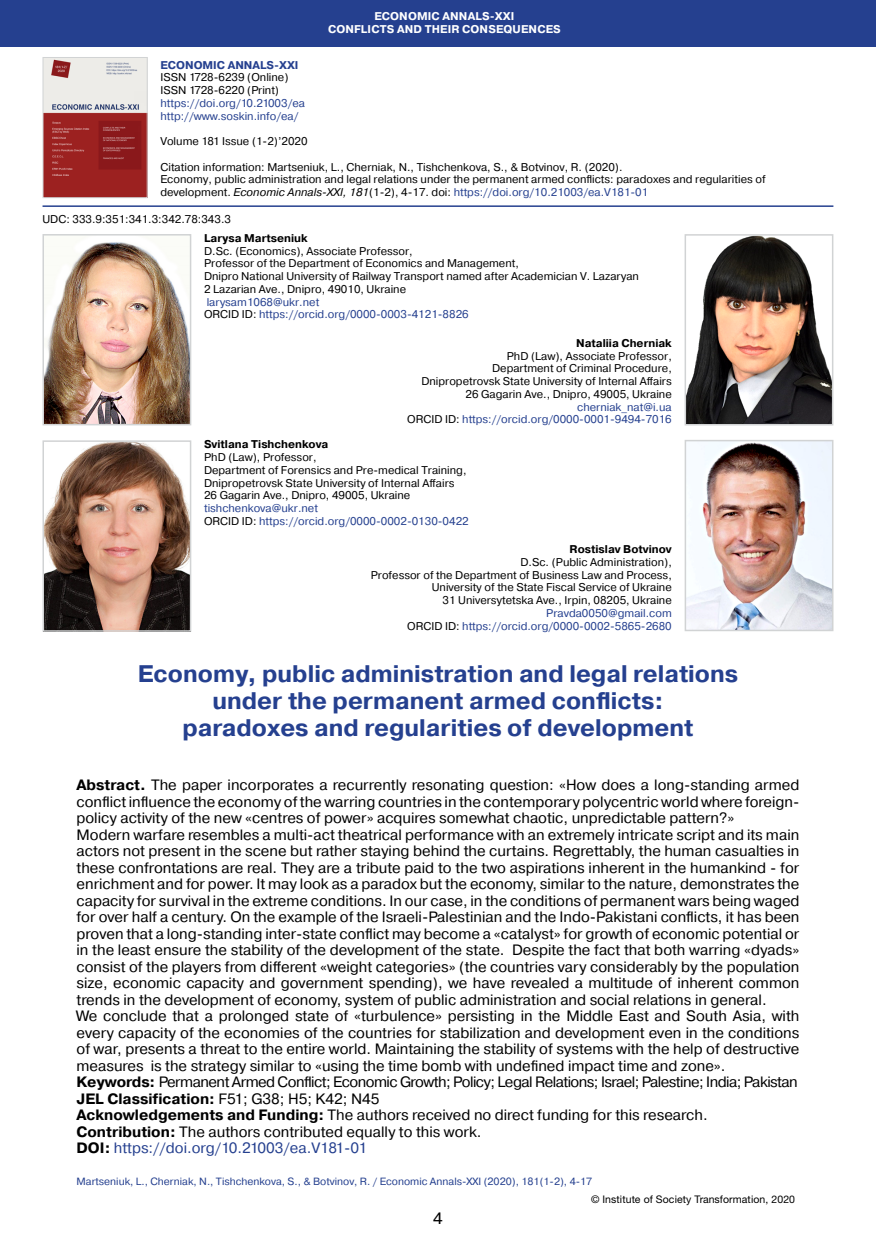
<style>
.page{position:relative;width:876px;height:1246px;background:#fff}
.page>*{position:absolute;margin:0;border:0;box-sizing:border-box;transform-origin:0 0}
.Заголовок_2019_2{font:700 24px "Pragmatica";color:#25408f}
.t1{font:16.5px "Pragmatica";color:#000}
.Анотация_2019{font:15px/16.5px "Pragmatica";color:#000;text-align:justify}
.Анотация_2019-2{font:15px "Pragmatica";letter-spacing:-.035em;color:#000}
.Анотация_2019-3{font:15px "Pragmatica";color:#25408f}
.Анотация_2019-4{font:700 15px "Pragmatica";color:#000}
.Посада_2016{font:11.25px/12.8px "Pragmatica";color:#000}
.Посада_2016-2{font:11.25px "Pragmatica";color:#25408f}
.Посада_2016-3{font:700 11.25px "Pragmatica";color:#000}
.Посада_2016-4{font:700 11.25px "Pragmatica";letter-spacing:.01em;color:#fff}
.Посада_2016-5{font:700 11.25px "Pragmatica";color:#25408f}
.Нижний_колонтитул_20{font:10.5px "Pragmatica";color:#25408f}
.t2{font:10.5px "Helvetica Neue LTW1 G";letter-spacing:.01em;color:#000}
.s1{font-style:italic}
.s2{color:#25408f}
.s3{color:#000}
.s4{font-weight:700}
.s5{font-weight:400}
.s6{font-weight:700;color:#000}
</style>
<div class="page">
<div style="left:0;top:0;width:876px;height:47px;background:#25408f"></div>
<img style="left:45px;top:242px;width:143px;height:180px">
<div style="left:42px;top:234px;width:149px;height:191px;border:2px solid #d1d3d4"></div>
<img style="left:45px;top:443px;width:143px;height:186px">
<div style="left:42px;top:440px;width:149px;height:192px;border:2px solid #d1d3d4"></div>
<img style="left:688px;top:443px;width:142px;height:185px">
<div style="left:685px;top:440px;width:148px;height:191px;border:2px solid #d1d3d4"></div>
<img style="left:688px;top:237px;width:142px;height:185px">
<div style="left:685px;top:234px;width:148px;height:191px;border:2px solid #d1d3d4"></div>
<img style="left:45px;top:59px;width:101px;height:137px">
<div style="left:43px;top:57px;width:105px;height:141px;border:1px solid #d1d3d4"></div>
<hr style="left:43px;top:205px;width:790px;height:2px;background:#25408f">
<p class="Посада_2016-4" style="left:374px;top:9px;width:142px">ECONOMIC ANNALS-XXI</p>
<p class="Посада_2016-4" style="left:328px;top:22px;width:234px">CONFLICTS AND THEIR CONSEQUENCES</p>
<p class="Посада_2016-5" style="left:160px;top:57px;width:140px">ECONOMIC ANNALS-XXI</p>
<p class="Посада_2016" style="left:160px;top:71px;width:130px">ISSN 1728-6239 (Online)</p>
<p class="Посада_2016" style="left:160px;top:84px;width:120px">ISSN 1728-6220 (Print)</p>
<p class="Посада_2016-2" style="left:160px;top:96px;width:146px">https://doi.org/10.21003/ea</p>
<p class="Посада_2016-2" style="left:160px;top:109px;width:140px">http://www.soskin.info/ea/</p>
<p class="Посада_2016" style="left:160px;top:135px;width:149px">Volume 181 Issue (1-2)’2020</p>
<p class="Посада_2016" style="left:160px;top:161px;width:464px">Citation information: Martseniuk, L., Cherniak, N., Tishchenkova, S., &amp; Botvinov, R. (2020).</p>
<p class="Посада_2016" style="left:160px;top:173px;width:607px">Economy, public administration and legal relations under the permanent armed conflicts: paradoxes and regularities of development. <span class="s1">Economic Annals-XXI, 181</span>(1-2), 4-17. doi: <span class="s2">https://doi.org/10.21003/ea.V181-01</span></p>
<p class="Посада_2016" style="left:42px;top:213px;width:190px">UDC: 333.9:351:341.3:342.78:343.3</p>
<p class="Посада_2016-3" style="left:204px;top:231px;width:105px">Larysa Martseniuk</p>
<p class="Посада_2016" style="left:204px;top:245px;width:210px">D.Sc. (Economics), Associate Professor,</p>
<p class="Посада_2016" style="left:204px;top:257px;width:316px">Professor of the Department of Economics and Management,</p>
<p class="Посада_2016" style="left:204px;top:270px;width:436px">Dnipro National University of Railway Transport named after Academician V. Lazaryan</p>
<p class="Посада_2016" style="left:204px;top:283px;width:204px">2 Lazarian Ave., Dnipro, 49010, Ukraine</p>
<p class="Посада_2016-2" style="left:207px;top:295px;width:114px">larysam1068@ukr.net</p>
<p class="Посада_2016-2" style="left:204px;top:308px;width:266px"><span class="s3">ORCID ID:</span> https://orcid.org/0000-0003-4121-8826</p>
<p class="Посада_2016-3" style="left:576px;top:336px;width:97px">Nataliia Cherniak</p>
<p class="Посада_2016" style="left:507px;top:350px;width:167px">PhD (Law), Associate Professor,</p>
<p class="Посада_2016" style="left:492px;top:362px;width:181px">Department of Criminal Procedure,</p>
<p class="Посада_2016" style="left:421px;top:375px;width:252px">Dnipropetrovsk State University of Internal Affairs</p>
<p class="Посада_2016" style="left:466px;top:388px;width:208px">26 Gagarin Ave., Dnipro, 49005, Ukraine</p>
<p class="Посада_2016-2" style="left:577px;top:400px;width:96px">cherniak_nat@i.ua</p>
<p class="Посада_2016-2" style="left:407px;top:412px;width:266px"><span class="s3">ORCID ID:</span> https://orcid.org/0000-0001-9494-7016</p>
<p class="Посада_2016-3" style="left:204px;top:437px;width:126px">Svitlana Tishchenkova</p>
<p class="Посада_2016" style="left:204px;top:451px;width:114px">PhD (Law), Professor,</p>
<p class="Посада_2016" style="left:204px;top:464px;width:264px">Department of Forensics and Pre-medical Training,</p>
<p class="Посада_2016" style="left:204px;top:476px;width:252px">Dnipropetrovsk State University of Internal Affairs</p>
<p class="Посада_2016" style="left:204px;top:489px;width:208px">26 Gagarin Ave., Dnipro, 49005, Ukraine</p>
<p class="Посада_2016-2" style="left:204px;top:501px;width:115px">tishchenkova@ukr.net</p>
<p class="Посада_2016-2" style="left:204px;top:514px;width:266px"><span class="s3">ORCID ID:</span> https://orcid.org/0000-0002-0130-0422</p>
<p class="Посада_2016-3" style="left:570px;top:542px;width:104px">Rostislav Botvinov</p>
<p class="Посада_2016" style="left:520px;top:556px;width:153px">D.Sc. (Public Administration),</p>
<p class="Посада_2016" style="left:371px;top:568px;width:303px">Professor of the Department of Business Law and Process,</p>
<p class="Посада_2016" style="left:432px;top:581px;width:242px">University of the State Fiscal Service of Ukraine</p>
<p class="Посада_2016" style="left:443px;top:594px;width:231px">31 Universytetska Ave., Irpin, 08205, Ukraine</p>
<p class="Посада_2016-2" style="left:546px;top:606px;width:127px">Pravda0050@gmail.com</p>
<p class="Посада_2016-2" style="left:407px;top:619px;width:266px"><span class="s3">ORCID ID:</span> https://orcid.org/0000-0002-5865-2680</p>
<p class="Заголовок_2019_2" style="left:138px;top:658px;width:602px">Economy, public administration and legal relations</p>
<p class="Заголовок_2019_2" style="left:212px;top:685px;width:453px">under the permanent armed conflicts:</p>
<p class="Заголовок_2019_2" style="left:183px;top:712px;width:512px">paradoxes and regularities of development</p>
<p class="Анотация_2019" style="left:77px;top:777px;width:724px"><span class="s4">Abstract.</span> The paper incorporates a recurrently resonating question: «How does a long-standing armed conflict influence the economy of the warring countries in the contemporary polycentric world where foreign&shy;policy activity of the new «centres of power» acquires somewhat chaotic, unpredictable pattern?»</p>
<p class="Анотация_2019" style="left:77px;top:827px;width:724px">Modern warfare resembles a multi-act theatrical performance with an extremely intricate script and its main actors not present in the scene but rather staying behind the curtains. Regrettably, the human casualties in these confrontations are real. They are a tribute paid to the two aspirations inherent in the humankind - for enrichment and for power. It may look as a paradox but the economy, similar to the nature, demonstrates the capacity for survival in the extreme conditions. In our case, in the conditions of permanent wars being waged for over half a century. On the example of the Israeli-Palestinian and the Indo-Pakistani conflicts, it has been proven that a long-standing inter-state conflict may become a «catalyst» for growth of economic potential or in the least ensure the stability of the development of the state. Despite the fact that both warring «dyads» consist of the players from different «weight categories» (the countries vary considerably by the population size, economic capacity and government spending), we have revealed a multitude of inherent common trends in the development of economy, system of public administration and social relations in general.</p>
<p class="Анотация_2019" style="left:77px;top:1008px;width:724px">We conclude that a prolonged state of «turbulence» persisting in the Middle East and South Asia, with every capacity of the economies of the countries for stabilization and development even in the conditions of war, presents a threat to the entire world. Maintaining the stability of systems with the help of destructive measures is the strategy similar to «using the time bomb with undefined impact time and zone».</p>
<p class="Анотация_2019-2" style="left:77px;top:1073px;width:723px"><span class="s4">Keywords:</span> Permanent Armed Conflict; Economic Growth; Policy; Legal Relations; Israel; Palestine; India; Pakistan</p>
<p class="Анотация_2019-4" style="left:77px;top:1089px;width:305px">JEL Сlassification: <span class="s5">F51; G38; H5; K42; N45</span></p>
<p class="Анотация_2019" style="left:77px;top:1107px;width:633px"><span class="s4">Acknowledgements and Funding:</span> The authors received no direct funding for this research.</p>
<p class="Анотация_2019" style="left:77px;top:1124px;width:407px"><span class="s4">Contribution:</span> The authors contributed equally to this work.</p>
<p class="Анотация_2019-3" style="left:77px;top:1139px;width:292px"><span class="s6">DOI:</span> https://doi.org/10.21003/ea.V181-01</p>
<p class="Нижний_колонтитул_20" style="left:77px;top:1174px;width:517px">Martseniuk, L., Cherniak, N., Tishchenkova, S., &amp; Botvinov, R. / Economic Annals-XXI (2020), 181(1-2), 4-17</p>
<p class="t2" style="left:591px;top:1193px;width:206px">© Institute of Society Transformation, 2020</p>
<p class="t1" style="left:433px;top:1208px;width:11px">4</p>
</div>
